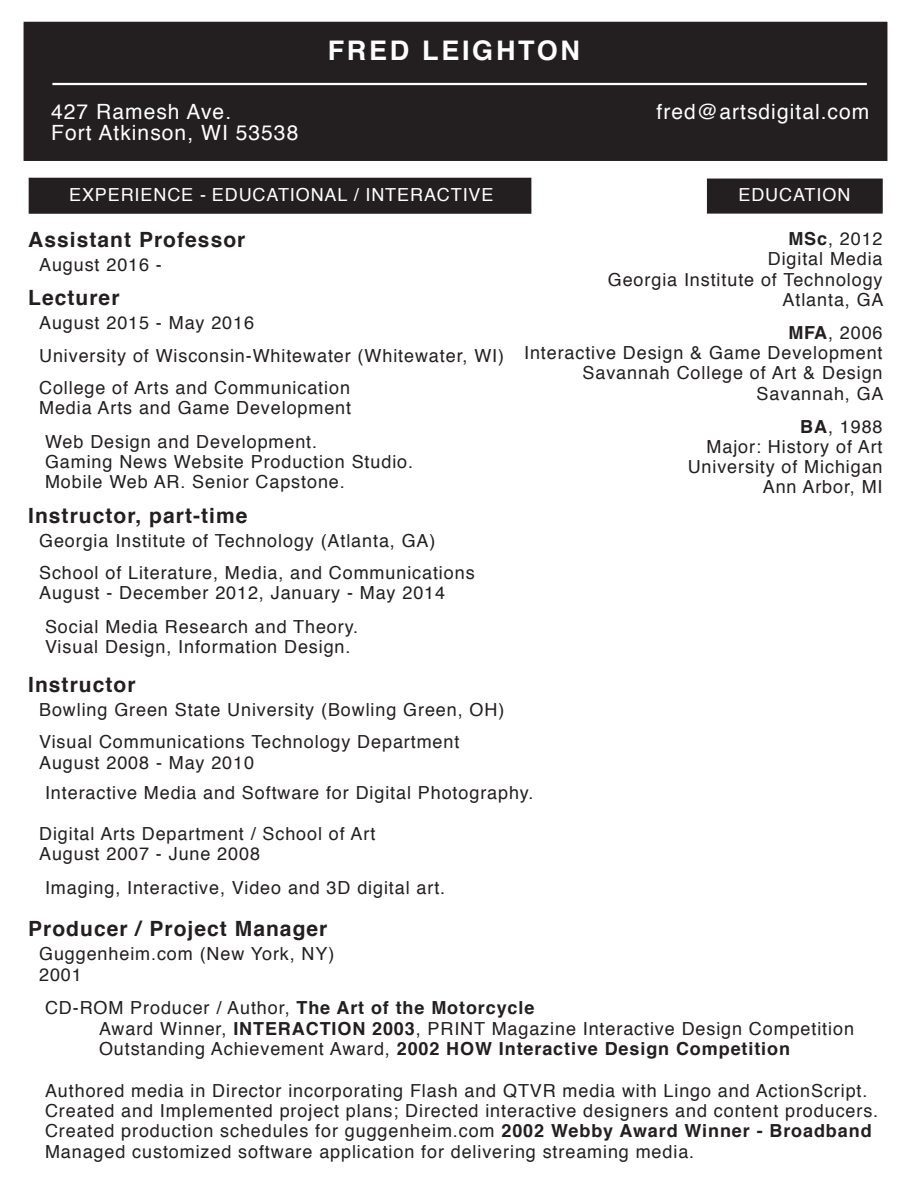
<style>
.page{position:relative;width:918px;height:1188px;background:#fff}
.page>*{position:absolute;margin:0;border:0;box-sizing:border-box;transform-origin:0 0}
.t1{font:700 27px "Helvetica";letter-spacing:.1em;color:#fff}
.t2{font:700 21px "Helvetica";letter-spacing:.05em;color:#231f20}
.t3{font:21px/21px "Helvetica";letter-spacing:.05em;color:#fff}
.t4{font:18px/20.2px "Helvetica";letter-spacing:.05em;color:#231f20}
.t5{font:18px "Helvetica";letter-spacing:.05em;color:#fff}
.s1{font-weight:700}
</style>
<div class="page">
<div style="left:24px;top:22px;width:863px;height:139px;background:#231f20"></div>
<hr style="left:52px;top:83px;width:815px;height:2px;background:#fff">
<div style="left:707px;top:179px;width:176px;height:35px;background:#231f20;border:2px solid #231f20"></div>
<div style="left:29px;top:178px;width:502px;height:36px;background:#231f20;border:2px solid #231f20"></div>
<h1 class="t1" style="left:328px;top:29px;width:254px">FRED LEIGHTON</h1>
<p class="t3" style="left:51px;top:101px;width:249px">427 Ramesh Ave.<br>Fort Atkinson, WI 53538</p>
<p class="t3" style="left:657px;top:101px;width:214px">fred@artsdigital.com</p>
<p class="t5" style="left:69px;top:180px;width:426px">EXPERIENCE - EDUCATIONAL / INTERACTIVE</p>
<p class="t2" style="left:28px;top:223px;width:219px">Assistant Professor</p>
<p class="t4" style="left:39px;top:256px;width:124px">August 2016 -</p>
<p class="t2" style="left:28px;top:280px;width:93px">Lecturer</p>
<p class="t4" style="left:39px;top:313px;width:217px">August 2015 - May 2016</p>
<p class="t4" style="left:39px;top:346px;width:467px">University of Wisconsin-Whitewater (Whitewater, WI)</p>
<p class="t4" style="left:39px;top:378px;width:314px">College of Arts and Communication<br>Media Arts and Game Development</p>
<p class="t4" style="left:45px;top:432px;width:370px">Web Design and Development.<br>Gaming News Website Production Studio.<br>Mobile Web AR. Senior Capstone.</p>
<p class="t2" style="left:28px;top:498px;width:221px">Instructor, part-time</p>
<p class="t4" style="left:39px;top:563px;width:437px">School of Literature, Media, and Communications<br>August - December 2012, January - May 2014</p>
<p class="t4" style="left:45px;top:617px;width:315px">Social Media Research and Theory.<br>Visual Design, Information Design.</p>
<p class="t4" style="left:39px;top:531px;width:398px">Georgia Institute of Technology (Atlanta, GA)</p>
<p class="t2" style="left:28px;top:668px;width:109px">Instructor</p>
<p class="t4" style="left:39px;top:701px;width:467px">Bowling Green State University (Bowling Green, OH)</p>
<p class="t5" style="left:738px;top:181px;width:113px">EDUCATION</p>
<p class="t4" style="left:608px;top:229px;width:277px;text-align:right"><span class="s1">MSc</span>, 2012<br>Digital Media<br>Georgia Institute of Technology<br>Atlanta, GA</p>
<p class="t4" style="left:524px;top:323px;width:361px;text-align:right"><span class="s1">MFA</span>, 2006<br>Interactive Design &amp; Game Development<br>Savannah College of Art &amp; Design<br>Savannah, GA</p>
<p class="t4" style="left:688px;top:417px;width:196px;text-align:right"><span class="s1">BA</span>, 1988<br>Major: History of Art<br>University of Michigan<br>Ann Arbor, MI</p>
<p class="t4" style="left:39px;top:732px;width:422px">Visual Communications Technology Department<br>August 2008 - May 2010</p>
<p class="t4" style="left:45px;top:783px;width:490px">Interactive Media and Software for Digital Photography.</p>
<p class="t4" style="left:39px;top:824px;width:338px">Digital Arts Department / School of Art<br>August 2007 - June 2008</p>
<p class="t4" style="left:45px;top:878px;width:402px">Imaging, Interactive, Video and 3D digital art.</p>
<p class="t2" style="left:28px;top:912px;width:301px">Producer / Project Manager</p>
<p class="t4" style="left:39px;top:945px;width:297px">Guggenheim.com (New York, NY)<br>2001</p>
<p class="t4" style="left:99px;top:999px;width:756px;text-indent:-54px">CD-ROM Producer / Author, <span class="s1">The Art of the Motorcycle<br></span>Award Winner, <span class="s1">INTERACTION 2003</span>, PRINT Magazine Interactive Design Competition<br>Outstanding Achievement Award, <span class="s1">2002 HOW Interactive Design Competition</span></p>
<p class="t4" style="left:45px;top:1081px;width:835px">Authored media in Director incorporating Flash and QTVR media with Lingo and ActionScript.<br>Created and Implemented project plans; Directed interactive designers and content producers.<br>Created production schedules for guggenheim.com <span class="s1">2002 Webby Award Winner - Broadband </span>Managed customized software application for delivering streaming media.</p>
</div>
